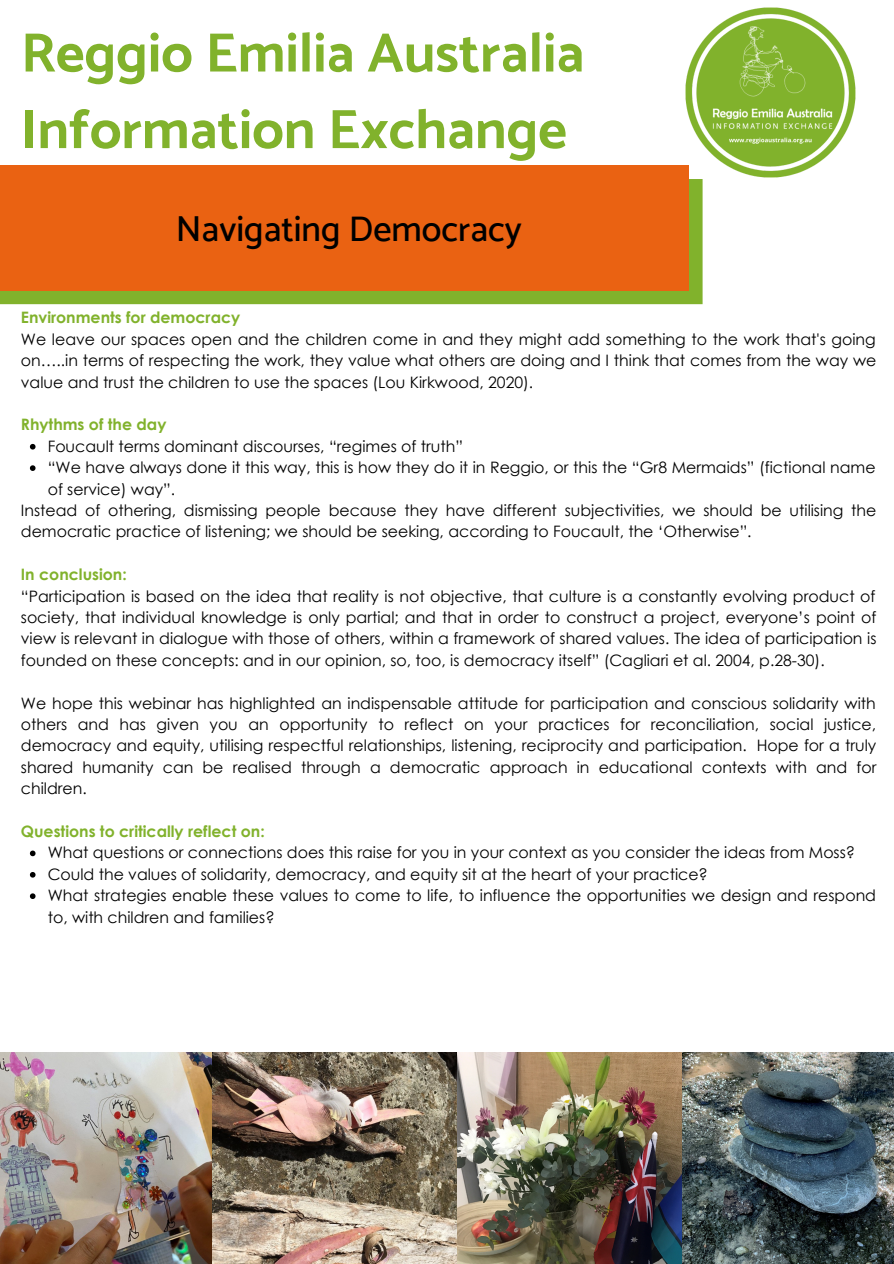
<style>
.page{position:relative;width:894px;height:1264px;background:#fff}
.page>*{position:absolute;margin:0;border:0;box-sizing:border-box;transform-origin:0 0}
.t1{font:700 55.65px/76.5px "Catamaran";color:#81b22c}
.t2{font:500 36px "Catamaran";color:#000}
.t3{font:15.75px/21.5px "Century Gothic";color:#000}
.t4{font:700 15.75px "Century Gothic";color:#81b22c}
</style>
<div class="page">
<img style="left:685px;top:7px;width:171px;height:178px">
<img style="left:0;top:1052px;width:682px;height:211px">
<img style="left:682px;top:1052px;width:211px;height:211px">
<svg style="left:0;top:179px;width:702px;height:125px;background:#89ab29"></svg>
<div style="left:0;top:165px;width:688px;height:125px;background:#ea6212"></div>
<svg style="left:30px;top:444px;width:6px;height:5px"></svg>
<svg style="left:30px;top:465px;width:6px;height:6px"></svg>
<svg style="left:30px;top:850px;width:6px;height:6px"></svg>
<svg style="left:30px;top:872px;width:6px;height:5px"></svg>
<svg style="left:30px;top:893px;width:6px;height:6px"></svg>
<p class="t1" style="left:21px;top:14px;width:565px">Reggio Emilia Australia<br>Information Exchange</p>
<p class="t2" style="left:176px;top:208px;width:347px">Navigating Democracy</p>
<p class="t4" style="left:21px;top:307px;width:221px">Environments for democracy</p>
<p class="t3" style="left:21px;top:328px;width:856px;text-align:justify">We leave our spaces open and the children come in and they might add something to the work that's going on…..in terms of respecting the work, they value what others are doing and I think that comes from the way we value and trust the children to use the spaces (Lou Kirkwood, 2020).</p>
<p class="t4" style="left:21px;top:414px;width:147px">Rhythms of the day</p>
<p class="t3" style="left:48px;top:435px;width:416px">Foucault terms dominant discourses, “regimes of truth”</p>
<p class="t3" style="left:48px;top:456px;width:829px">“We have always done it this way, this is how they do it in Reggio, or this the “Gr8 Mermaids” (fictional name of service) way”.</p>
<p class="t3" style="left:21px;top:499px;width:856px">Instead of othering, dismissing people because they have different subjectivities, we should be utilising the democratic practice of listening; we should be seeking, according to Foucault, the ‘Otherwise”.</p>
<p class="t4" style="left:21px;top:564px;width:107px">In conclusion:</p>
<p class="t3" style="left:21px;top:584px;width:856px;text-align:justify">“Participation is based on the idea that reality is not objective, that culture is a constantly evolving product of society, that individual knowledge is only partial; and that in order to construct a project, everyone’s point of view is relevant in dialogue with those of others, within a framework of shared values. The idea of participation is founded on these concepts: and in our opinion, so, too, is democracy itself” (Cagliari et al. 2004, p.28-30).</p>
<p class="t3" style="left:21px;top:691px;width:856px;text-align:justify">We hope this webinar has highlighted an indispensable attitude for participation and conscious solidarity with others and has given you an opportunity to reflect on your practices for reconciliation, social justice, democracy and equity, utilising respectful relationships, listening, reciprocity and participation. Hope for a truly shared humanity can be realised through a democratic approach in educational contexts with and for children.</p>
<p class="t4" style="left:21px;top:821px;width:245px">Questions to critically reflect on:</p>
<p class="t3" style="left:48px;top:841px;width:808px">What questions or connections does this raise for you in your context as you consider the ideas from Moss?</p>
<p class="t3" style="left:48px;top:863px;width:661px">Could the values of solidarity, democracy, and equity sit at the heart of your practice?</p>
<p class="t3" style="left:48px;top:884px;width:829px">What strategies enable these values to come to life, to influence the opportunities we design and respond to, with children and families?</p>
</div>
